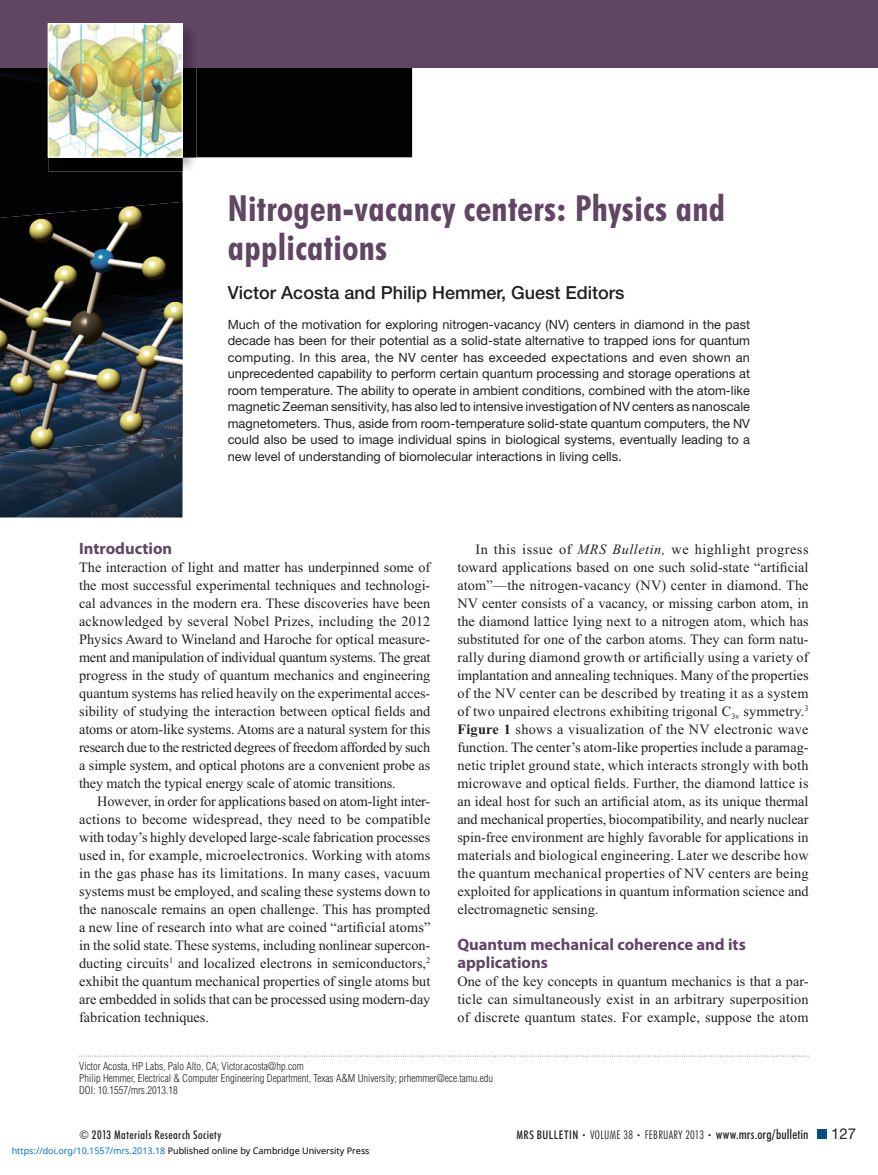
<style>
.page{position:relative;width:878px;height:1175px;background:#fff}
.page>*{position:absolute;margin:0;border:0;box-sizing:border-box;transform-origin:0 0}
.t1{font:700 condensed 36px/39px "Futura BT";letter-spacing:.01em;color:#614664}
.t2{font:500 18px "Helvetica Neue LT Std";color:#231f20}
.t3{font:700 16.5px/18px "Myriad Pro";color:#614664}
.t4{font:15px "Helvetica Neue LT Std";color:#231f20}
.t5{font:14.25px/18px "Times New Roman";color:#231f20;text-align:justify}
.t6{font:12.75px/16.5px "Helvetica Neue LT Std";color:#231f20;text-align:justify}
.t7{font:300 condensed 12px "Futura BT";letter-spacing:.025em;color:#231f20}
.t8{font:500 condensed 12px "Futura BT";letter-spacing:.035em;color:#231f20}
.t9{font:300 condensed 10.5px/12px "Helvetica LT Std";color:#231f20}
.t10{font:9px "Noto Sans";color:#000}
.s1{font-style:italic}
.s2{font-weight:700}
.s3{font-weight:500}
.s4{font-size:7.5px}
.s5{font-weight:500;font-size:13.5px}
.s6{color:#0172cf}
</style>
<div class="page">
<img style="left:0;top:68px;width:412px;height:450px">
<img style="left:0;top:209px;width:88px;height:194px">
<img style="left:88px;top:202px;width:95px;height:201px">
<img style="left:0;top:403px;width:183px;height:51px">
<div style="left:0;top:0;width:878px;height:68px;background:#614664"></div>
<div style="left:817px;top:1130px;width:9px;height:8px;background:#005080"></div>
<img style="left:48px;top:23px;width:148px;height:148px">
<svg style="left:79px;top:1055px;width:728px;height:1px"></svg>
<h1 class="t1" style="left:228px;top:192px;width:499px">Nitrogen-vacancy centers: Physics and applications</h1>
<p class="t2" style="left:228px;top:286px;width:398px">Victor Acosta and Philip Hemmer , Guest Editors</p>
<p class="t6" style="left:228px;top:317px;width:524px">Much of the motivation for exploring nitrogen-vacancy (NV) centers in diamond in the past decade has been for their potential as a solid-state alternative to trapped ions for quantum computing. In this area, the NV center has exceeded expectations and even shown an unprecedented capability to perform certain quantum processing and storage operations at room temperature. The ability to operate in ambient conditions, combined with the atom-like magnetic Zeeman sensitivity, has also led to intensive investigation of NV centers as nanoscale magnetometers. Thus, aside from room-temperature solid-state quantum computers, the NV could also be used to image individual spins in biological systems, eventually leading to a new level of understanding of biomolecular interactions in living cells.</p>
<p class="t3" style="left:79px;top:541px;width:95px">Introduction</p>
<p class="t5" style="left:79px;top:559px;width:353px">The interaction of light and matter has underpinned some of the most successful experimental techniques and technologi&shy;cal advances in the modern era. These discoveries have been acknowledged by several Nobel Prizes, including the 2012<br>Physics Award to Wineland and Haroche for optical measure&shy;ment and manipulation of individual quantum systems. The great progress in the study of quantum mechanics and engineering quantum systems has relied heavily on the experimental acces&shy;sibility of studying the interaction between optical fields and atoms or atom-like systems. Atoms are a natural system for this research due to the restricted degrees of freedom afforded by such a simple system, and optical photons are a convenient probe as they match the typical energy scale of atomic transitions.</p>
<p class="t5" style="left:79px;top:793px;width:353px;text-indent:18px">However, in order for applications based on atom-light inter&shy;actions to become widespread, they need to be compatible with today’s highly developed large-scale fabrication processes used in, for example, microelectronics. Working with atoms in the gas phase has its limitations. In many cases, vacuum systems must be employed, and scaling these systems down to the nanoscale remains an open challenge. This has prompted a new line of research into what are coined “artificial atoms” in the solid state. These systems, including nonlinear supercon&shy;ducting circuits <sup>1</sup> and localized electrons in semiconductors, <sup>2 </sup>exhibit the quantum mechanical properties of single atoms but are embedded in solids that can be processed using modern-day fabrication techniques.</p>
<p class="t5" style="left:457px;top:541px;width:353px;text-indent:18px">In this issue of <span class="s1">MRS Bulletin,</span> we highlight progress toward applications based on one such solid-state “artificial atom”—the nitrogen-vacancy (NV) center in diamond. The NV center consists of a vacancy, or missing carbon atom, in the diamond lattice lying next to a nitrogen atom, which has substituted for one of the carbon atoms. They can form natu&shy;rally during diamond growth or artificially using a variety of implantation and annealing techniques. Many of the properties of the NV center can be described by treating it as a system of two unpaired electrons exhibiting trigonal C <sub>3v</sub> symmetry. <sup>3<br></sup><span class="s2">Figure 1</span> shows a visualization of the NV electronic wave function. The center’s atom-like properties include a paramag&shy;netic triplet ground state, which interacts strongly with both microwave and optical fields. Further, the diamond lattice is an ideal host for such an artificial atom, as its unique thermal and mechanical properties, biocompatibility, and nearly nuclear spin-free environment are highly favorable for applications in materials and biological engineering. Later we describe how the quantum mechanical properties of NV centers are being exploited for applications in quantum information science and electromagnetic sensing.</p>
<p class="t3" style="left:457px;top:937px;width:290px">Quantum mechanical coherence and its applications</p>
<p class="t5" style="left:457px;top:973px;width:353px">One of the key concepts in quantum mechanics is that a par&shy;ticle can simultaneously exist in an arbitrary superposition of discrete quantum states. For example, suppose the atom</p>
<p class="t9" style="left:79px;top:1061px;width:415px">Victor Acosta, HP Labs , Palo Alto , CA ; Victor.acosta@hp.com<br>Philip Hemmer, Electrical &amp; Computer Engineering Department , Texas A&amp;M University ; prhemmer@ece.tamu.edu<br>DOI: 10.1557/mrs.2013.18</p>
<p class="t8" style="left:79px;top:1130px;width:144px">© 2013 Materials Research Society</p>
<p class="t7" style="left:516px;top:1130px;width:293px"><span class="s3">MRS BULLETIN</span> <span class="s4">•</span> VOLUME 38 <span class="s4">•</span> FEBRUARY 2013 <span class="s4">•</span> <span class="s5">www.mrs.org/bulletin</span></p>
<p class="t4" style="left:831px;top:1128px;width:27px">127</p>
<p class="t10" style="left:12px;top:1143px;width:359px"><span class="s6">https://doi.org/10.1557/mrs.2013.18</span> Published online by Cambridge University Press</p>
</div>
